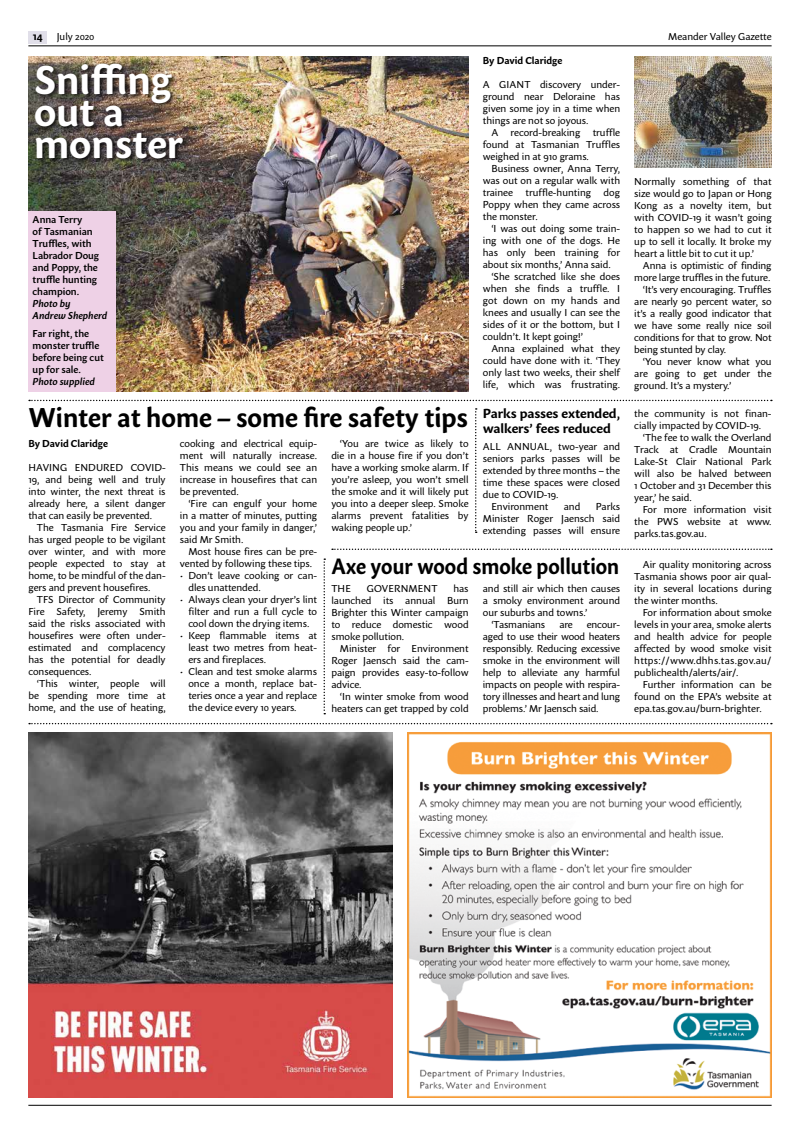
<style>
.page{position:relative;width:800px;height:1134px;background:#fff}
.page>*{position:absolute;margin:0;border:0;box-sizing:border-box;transform-origin:0 0}
.t1{font:700 40px/32px "Sharik Sans";color:#fff}
.t2{font:700 27px "Sharik Sans";color:#000}
.t3{font:700 22px "Sharik Sans";color:#000;scale:.93 1}
.t4{font:700 13px/15px "Sharik Sans";color:#000;scale:1.04 1}
.t5{font:700 11px "Sharik Sans";color:#000}
.t6{font:10px/12px "Sharik Sans";color:#000;text-align:justify}
.t7{font:600 10px/12px "Sharik Sans";color:#000}
.t8{font:italic 600 10px/12px "Sharik Sans";color:#000}
.t9{font:700 10px "Sharik Sans";color:#000}
</style>
<div class="page">
<hr style="left:28px;top:45px;width:743px;height:1px;background:#000">
<div style="left:28px;top:31px;width:19px;height:13px;background:#e1dfe9"></div>
<hr style="left:28px;top:1105px;width:743px;height:1px;background:#000">
<img style="left:407px;top:733px;width:364px;height:364px">
<img style="left:28px;top:733px;width:365px;height:364px">
<svg style="left:332px;top:549px;width:439px;height:1px"></svg>
<svg style="left:29px;top:723px;width:742px;height:1px"></svg>
<img style="left:28px;top:57px;width:440px;height:334px">
<svg style="left:29px;top:400px;width:742px;height:1px"></svg>
<svg style="left:323px;top:558px;width:2px;height:156px"></svg>
<svg style="left:475px;top:408px;width:1px;height:125px"></svg>
<div style="left:34px;top:62px;width:155px;height:102px;background:#000;opacity:.8"></div>
<div style="left:28px;top:211px;width:88px;height:180px;background:#eed1e6"></div>
<img style="left:634px;top:57px;width:137px;height:110px">
<p class="t5" style="left:33px;top:29px;width:11px">14</p>
<p class="t6" style="left:57px;top:30px;width:39px">July 2020</p>
<p class="t6" style="left:668px;top:30px;width:105px">Meander Valley Gazette</p>
<h1 class="t1" style="left:34px;top:62px;width:151px">Sniffing out a monster</h1>
<p class="t7" style="left:33px;top:213px;width:68px">Anna Terry<br>of Tasmanian<br>Truffles, with<br>Labrador Doug and Poppy, the truffle hunting champion.</p>
<p class="t8" style="left:33px;top:297px;width:76px">Photo by<br>Andrew Shepherd</p>
<p class="t7" style="left:33px;top:327px;width:73px">Far right, the monster truffle before being cut up for sale.</p>
<p class="t8" style="left:33px;top:375px;width:64px">Photo supplied</p>
<h2 class="t2" style="left:28px;top:399px;width:441px">Winter at home – some fire safety tips</h2>
<p class="t9" style="left:482px;top:54px;width:81px">By David Claridge</p>
<p class="t6" style="left:482px;top:78px;width:139px">A GIANT discovery under&shy;ground near Deloraine has given some joy in a time when things are not so joyous.</p>
<p class="t6" style="left:482px;top:126px;width:139px;text-indent:8px">A record-breaking truffle found at Tasmanian Truffles weighed in at 910 grams.</p>
<p class="t6" style="left:482px;top:162px;width:139px;text-indent:8px">Business owner, Anna Terry, was out on a regular walk with trainee</p>
<p class="t6" style="left:482px;top:186px;width:139px;text-indent:121px">dog Poppy when they came across the monster.</p>
<p class="t6" style="left:491px;top:222px;width:130px">‘I was out doing some train-</p>
<p class="t6" style="left:482px;top:234px;width:139px">ing with one of the dogs. He</p>
<p class="t6" style="left:482px;top:246px;width:139px">has only been training for</p>
<p class="t6" style="left:482px;top:258px;width:129px">about six months,’ Anna said.</p>
<p class="t6" style="left:491px;top:270px;width:130px">‘She scratched like she does</p>
<p class="t6" style="left:482px;top:282px;width:139px">when she finds a truffle. I</p>
<p class="t6" style="left:482px;top:294px;width:139px">got down on my hands and</p>
<p class="t6" style="left:482px;top:306px;width:139px">knees and usually I can see the</p>
<p class="t6" style="left:482px;top:318px;width:139px">sides of it or the bottom, but I</p>
<p class="t6" style="left:482px;top:330px;width:102px">couldn’t. It kept going!’</p>
<p class="t6" style="left:491px;top:342px;width:130px">Anna explained what they</p>
<p class="t6" style="left:482px;top:354px;width:139px">could have done with it. ‘They</p>
<p class="t6" style="left:482px;top:366px;width:139px">only last two weeks, their shelf</p>
<p class="t6" style="left:482px;top:378px;width:139px">life, which was frustrating.</p>
<p class="t6" style="left:525px;top:186px;width:67px">truffle-hunting</p>
<h3 class="t4" style="left:482px;top:406px;width:133px">Parks passes extended, walkers’ fees reduced</h3>
<p class="t9" style="left:28px;top:436px;width:81px">By David Claridge</p>
<p class="t6" style="left:28px;top:461px;width:139px">HAVING ENDURED COVID-19, and being well and truly into winter, the next threat is already here, a silent danger that can easily be prevented.</p>
<p class="t6" style="left:28px;top:521px;width:139px;text-indent:8px">The Tasmania Fire Service has urged people to be vigilant over winter, and with more people expected to stay at home, to be mindful of the dan&shy;gers and prevent housefires.</p>
<p class="t6" style="left:28px;top:593px;width:139px;text-indent:8px">TFS Director of Community Fire Safety, Jeremy Smith said the risks associated with housefires were often under&shy;estimated and complacency has the potential for deadly consequences.</p>
<p class="t6" style="left:28px;top:677px;width:139px;text-indent:8px">‘This winter, people will be spending more time at home, and the use of heating,</p>
<p class="t6" style="left:180px;top:437px;width:139px">cooking and electrical equip&shy;ment will naturally increase.<br>This means we could see an increase in housefires that can be prevented.</p>
<p class="t6" style="left:180px;top:497px;width:139px;text-indent:8px">‘Fire can engulf your home in a matter of minutes, putting you and your family in danger,’ said Mr Smith.</p>
<p class="t6" style="left:180px;top:545px;width:139px;text-indent:8px">Most house fires can be pre&shy;vented by following these tips.</p>
<p class="t6" style="left:188px;top:569px;width:130px;text-indent:-8px">• Don’t leave cooking or can&shy;dles unattended.</p>
<p class="t6" style="left:188px;top:593px;width:130px;text-indent:-8px">• Always clean your dryer’s lint filter and run a full cycle to cool down the drying items.</p>
<p class="t6" style="left:188px;top:629px;width:130px;text-indent:-8px">• Keep flammable items at least two metres from heat&shy;ers and fireplaces.</p>
<p class="t6" style="left:188px;top:665px;width:130px;text-indent:-8px">• Clean and test smoke alarms once a month, replace bat&shy;teries once a year and replace the device every 10 years.</p>
<p class="t6" style="left:331px;top:437px;width:139px;text-indent:8px">‘You are twice as likely to die in a house fire if you don’t have a working smoke alarm. If you’re asleep, you won’t smell the smoke and it will likely put you into a deeper sleep. Smoke alarms prevent fatalities by waking people up.’</p>
<p class="t6" style="left:483px;top:440px;width:139px">ALL ANNUAL, two-year and</p>
<p class="t6" style="left:482px;top:452px;width:139px">seniors parks passes will be</p>
<p class="t6" style="left:482px;top:464px;width:139px">extended by three months – the</p>
<p class="t6" style="left:482px;top:476px;width:139px">time these spaces were closed</p>
<p class="t6" style="left:482px;top:488px;width:77px">due to COVID-19.</p>
<p class="t6" style="left:491px;top:500px;width:58px">Environment</p>
<p class="t6" style="left:563px;top:500px;width:18px">and</p>
<p class="t6" style="left:482px;top:500px;width:139px;text-indent:113px">Parks Minister Roger Jaensch said extending passes will ensure</p>
<h3 class="t3" style="left:331px;top:550px;width:311px">Axe your wood smoke pollution</h3>
<p class="t6" style="left:331px;top:582px;width:139px;text-indent:122px">has launched its annual Burn Brighter this Winter campaign to reduce domestic wood smoke pollution.</p>
<p class="t6" style="left:331px;top:642px;width:139px;text-indent:8px">Minister for Environment Roger Jaensch said the cam&shy;paign provides easy-to-follow advice.</p>
<p class="t6" style="left:331px;top:690px;width:139px;text-align:right">‘In winter smoke from wood heaters can get trapped by cold</p>
<p class="t6" style="left:331px;top:582px;width:21px">THE</p>
<p class="t6" style="left:367px;top:582px;width:72px">GOVERNMENT</p>
<p class="t6" style="left:482px;top:582px;width:139px">and still air which then causes</p>
<p class="t6" style="left:482px;top:594px;width:139px">a smoky environment around</p>
<p class="t6" style="left:482px;top:606px;width:106px">our suburbs and towns.’</p>
<p class="t6" style="left:491px;top:618px;width:55px">‘Tasmanians</p>
<p class="t6" style="left:559px;top:618px;width:15px">are</p>
<p class="t6" style="left:482px;top:618px;width:139px;text-indent:104px">encour&shy;aged to use their wood heaters responsibly. Reducing excessive smoke in the environment will help to alleviate any harmful impacts on people with respira&shy;tory illnesses and heart and lung problems.’ Mr Jaensch said.</p>
<p class="t6" style="left:634px;top:175px;width:139px">Normally something of that size would go to Japan or Hong Kong as a novelty item, but with COVID-19 it wasn’t going to happen so we had to cut it up to sell it locally. It broke my heart a little bit to cut it up.’</p>
<p class="t6" style="left:642px;top:259px;width:130px">Anna is optimistic of finding</p>
<p class="t6" style="left:634px;top:271px;width:137px">more large truffles in the future.</p>
<p class="t6" style="left:642px;top:283px;width:130px">‘It’s very encouraging. Truffles</p>
<p class="t6" style="left:634px;top:295px;width:139px">are nearly 90 percent water, so</p>
<p class="t6" style="left:634px;top:307px;width:139px">it’s a really good indicator that</p>
<p class="t6" style="left:634px;top:319px;width:139px">we have some really nice soil</p>
<p class="t6" style="left:634px;top:331px;width:139px">conditions for that to grow. Not</p>
<p class="t6" style="left:634px;top:343px;width:93px">being stunted by clay.</p>
<p class="t6" style="left:642px;top:355px;width:130px">‘You never know what you</p>
<p class="t6" style="left:634px;top:367px;width:139px">are going to get under the</p>
<p class="t6" style="left:634px;top:379px;width:98px">ground. It’s a mystery.’</p>
<p class="t6" style="left:634px;top:407px;width:139px">the community is not finan&shy;cially impacted by COVID-19.</p>
<p class="t6" style="left:634px;top:431px;width:139px;text-indent:8px">‘The fee to walk the Overland Track at Cradle Mountain Lake-St Clair National Park will also be halved between 1 October and 31 December this year,’ he said.</p>
<p class="t6" style="left:634px;top:503px;width:139px;text-indent:8px">For more information visit the PWS website at www. parks.tas.gov.au.</p>
<p class="t6" style="left:634px;top:558px;width:139px;text-indent:8px">Air quality monitoring across Tasmania shows poor air qual&shy;ity in several locations during the winter months.</p>
<p class="t6" style="left:634px;top:606px;width:139px;text-indent:8px">For information about smoke levels in your area, smoke alerts and health advice for people affected by wood smoke visit https://www.dhhs.tas.gov.au/ publichealth/alerts/air/.</p>
<p class="t6" style="left:634px;top:678px;width:139px;text-indent:8px">Further information can be found on the EPA’s website at epa.tas.gov.au/burn-brighter.</p>
</div>
